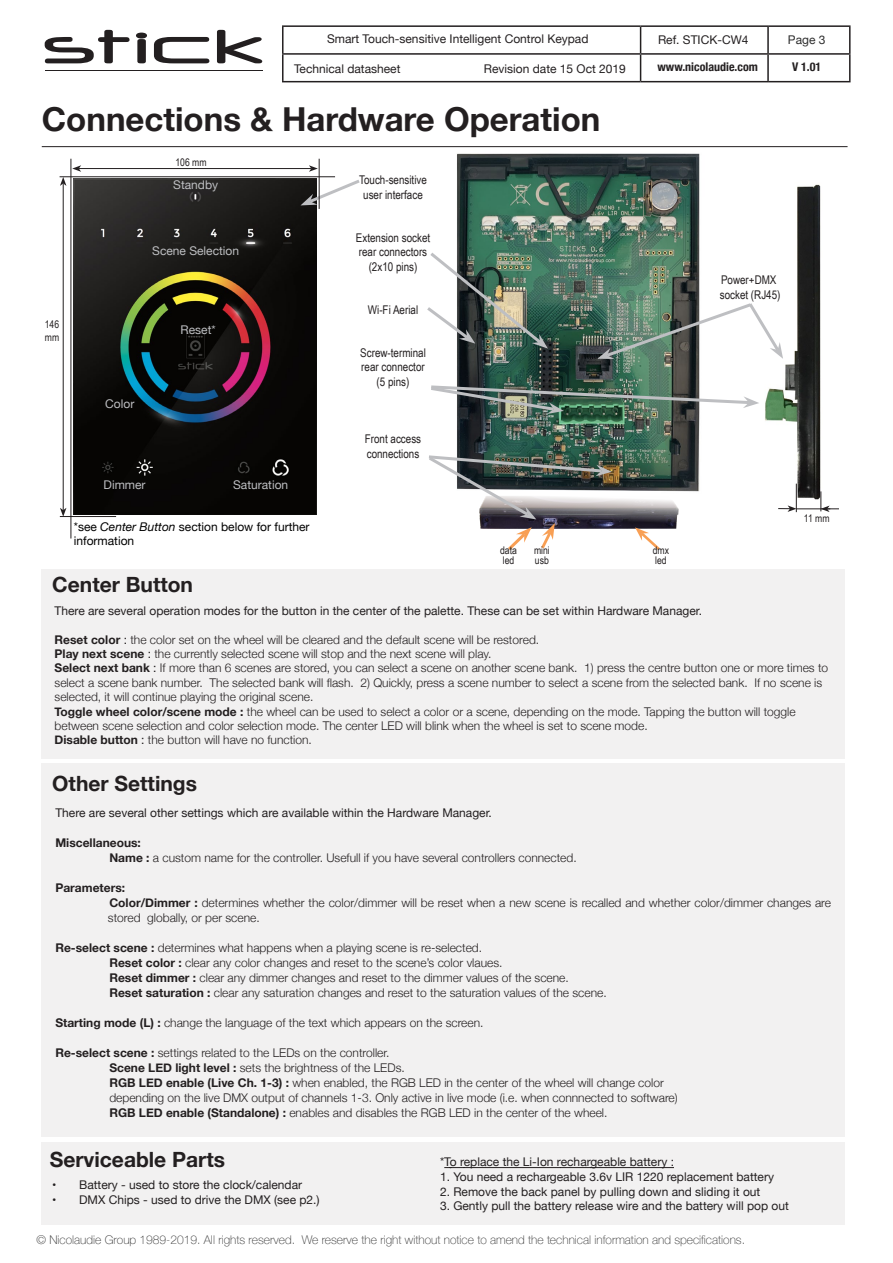
<style>
.page{position:relative;width:893px;height:1263px;background:#fff}
.page>*{position:absolute;margin:0;border:0;box-sizing:border-box;transform-origin:0 0}
.t1{font:700 33px "Helvetica Neue";color:#231f20}
.t2{font:700 21px "Helvetica Neue";color:#231f20}
.t3{font:300 12px/15px "Helvetica Neue";color:#231f20}
.t4{font:12px "Helvetica Neue";color:#231f20}
.t5{font:12px/14.4px "Arial Narrow";color:#231f20;text-align:center}
.t6{font:100 12px "Helvetica Neue";color:#2e2e2e}
.t7{font:12px/14.4px "Helvetica Neue";color:#000}
.t8{font:12px "Helvetica Neue";color:#bebfc2}
.t9{font:700 condensed 12px "Helvetica Neue";color:#231f20}
.t10{font:12px "Helvetica Neue";color:#2e2e2e}
.t11{font:10.5px/10.5px "Arial Narrow";color:#231f20}
.s1{font-style:inherit}
.s2{font-style:italic}
.s3{font-weight:700}
.s4{font-weight:400}
</style>
<div class="page">
<hr style="left:45px;top:71px;width:217px;height:1px;background:#231f20">
<svg style="left:45px;top:30px;width:85px;height:33px"></svg>
<svg style="left:136px;top:33px;width:11px;height:30px"></svg>
<svg style="left:154px;top:37px;width:55px;height:26px"></svg>
<svg style="left:217px;top:30px;width:45px;height:33px"></svg>
<hr style="left:282px;top:25px;width:359px;height:2px;background:#231f20">
<hr style="left:282px;top:27px;width:2px;height:26px;background:#231f20">
<hr style="left:641px;top:25px;width:127px;height:2px;background:#231f20">
<hr style="left:768px;top:25px;width:82px;height:2px;background:#231f20">
<hr style="left:767px;top:27px;width:2px;height:26px;background:#231f20">
<hr style="left:282px;top:53px;width:359px;height:2px;background:#231f20">
<hr style="left:282px;top:55px;width:2px;height:26px;background:#231f20">
<hr style="left:641px;top:53px;width:127px;height:2px;background:#231f20">
<svg style="left:640px;top:27px;width:1px;height:54px"></svg>
<hr style="left:768px;top:53px;width:82px;height:2px;background:#231f20">
<hr style="left:767px;top:55px;width:2px;height:26px;background:#231f20">
<svg style="left:849px;top:27px;width:1px;height:54px"></svg>
<hr style="left:282px;top:81px;width:359px;height:1px;background:#231f20">
<hr style="left:641px;top:81px;width:127px;height:1px;background:#231f20">
<hr style="left:768px;top:81px;width:82px;height:1px;background:#231f20">
<div style="left:42px;top:569px;width:803px;height:189px;background:#f2f1f1"></div>
<div style="left:42px;top:763px;width:803px;height:374px;background:#f2f1f1"></div>
<img style="left:612px;top:499px;width:67px;height:30px">
<img style="left:440px;top:147px;width:276px;height:345px">
<img style="left:765px;top:184px;width:56px;height:320px">
<img style="left:74px;top:178px;width:243px;height:337px">
<hr style="left:796px;top:509px;width:34px;height:1px;background:#231f20">
<svg style="left:821px;top:491px;width:18px;height:21px"></svg>
<svg style="left:778px;top:484px;width:19px;height:28px"></svg>
<hr style="left:79px;top:168px;width:232px;height:1px;background:#231f20">
<svg style="left:72px;top:165px;width:9px;height:7px"></svg>
<hr style="left:63px;top:183px;width:1px;height:327px;background:#231f20">
<svg style="left:60px;top:177px;width:6px;height:9px"></svg>
<svg style="left:60px;top:508px;width:6px;height:8px"></svg>
<svg style="left:300px;top:165px;width:60px;height:40px"></svg>
<svg style="left:635px;top:527px;width:28px;height:23px"></svg>
<img style="left:431px;top:384px;width:328px;height:30px">
<hr style="left:319px;top:159px;width:1px;height:50px;background:#231f20">
<hr style="left:71px;top:159px;width:1px;height:379px;background:#231f20">
<hr style="left:60px;top:176px;width:275px;height:1px;background:#231f20">
<hr style="left:60px;top:516px;width:56px;height:1px;background:#231f20">
<img style="left:429px;top:454px;width:183px;height:96px">
<hr style="left:42px;top:146px;width:806px;height:1px;background:#231f20">
<svg style="left:597px;top:300px;width:186px;height:59px"></svg>
<img style="left:427px;top:250px;width:121px;height:99px">
<div style="left:42px;top:1142px;width:803px;height:82px;background:#f2f1f1"></div>
<hr style="left:444px;top:1167px;width:230px;height:1px;background:#231f20">
<p class="t4" style="left:327px;top:30px;width:263px">S<span class="s1">mart</span> Touch-sensitive Intelligent Control Keypad</p>
<p class="t4" style="left:658px;top:31px;width:92px">Ref. STICK-CW4</p>
<p class="t4" style="left:294px;top:60px;width:108px">Technical datasheet</p>
<p class="t4" style="left:484px;top:60px;width:144px">Revision date 15 Oct 2019</p>
<p class="t9" style="left:657px;top:57px;width:102px">www.nicolaudie.com</p>
<p class="t10" style="left:788px;top:31px;width:39px">Page 3</p>
<p class="t9" style="left:792px;top:57px;width:31px">V 1.01</p>
<p class="t1" style="left:42px;top:93px;width:560px">Connections &amp; Hardware Operation</p>
<p class="t11" style="left:175px;top:156px;width:33px">106 mm</p>
<p class="t8" style="left:173px;top:176px;width:46px">Standby</p>
<p class="t11" style="left:45px;top:318px;width:16px;line-height:12.6px">146 mm</p>
<p class="t8" style="left:152px;top:242px;width:88px">Scene Selection</p>
<p class="t8" style="left:105px;top:395px;width:31px">Color</p>
<p class="t8" style="left:181px;top:321px;width:37px">Reset*</p>
<p class="t8" style="left:104px;top:476px;width:44px">Dimmer</p>
<p class="t8" style="left:233px;top:476px;width:57px">Saturation</p>
<p class="t7" style="left:74px;top:520px;width:237px">*see <span class="s2">Center Button</span> section below for further information</p>
<p class="t2" style="left:52px;top:568px;width:142px">Center Button</p>
<p class="t5" style="left:359px;top:172px;width:69px">Touch-sensitive user interface</p>
<p class="t5" style="left:356px;top:230px;width:76px">Extension socket rear connectors (2x10 pins)</p>
<p class="t5" style="left:368px;top:302px;width:52px">Wi-Fi Aerial</p>
<p class="t5" style="left:360px;top:345px;width:67px">Screw-terminal rear connector (5 pins)</p>
<p class="t5" style="left:365px;top:432px;width:58px;text-align:left">Front access connections</p>
<p class="t11" style="left:500px;top:544px;width:18px">data led</p>
<p class="t11" style="left:534px;top:544px;width:17px">mini usb</p>
<p class="t11" style="left:653px;top:544px;width:18px">dmx led</p>
<p class="t5" style="left:720px;top:272px;width:62px;text-align:left">Power+DMX socket (RJ45)</p>
<p class="t11" style="left:804px;top:513px;width:27px">11 mm</p>
<p class="t4" style="left:55px;top:602px;width:649px">There are several operation modes for the button in the center of the palette. These can be set within Hardware Manager.</p>
<p class="t3" style="left:55px;top:631px;width:775px;line-height:14.4px"><span class="s3">Reset color</span> <span class="s4">:</span> the color set on the wheel will be cleared and the default scene will be restored.<br><span class="s3">Play next scene</span> <span class="s4">:</span> the currently selected scene will stop and the next scene will play.<br><span class="s3">Select next bank</span> <span class="s4">:</span> If more than 6 scenes are stored, you can select a scene on another scene bank. 1) press the centre button one or more times to select a scene bank number. The selected bank will flash. 2) Quickly, press a scene number to select a scene from the selected bank. If no scene is selected, it will continue playing the original scene.<br><span class="s3">Toggle wheel color/scene mode :</span> the wheel can be used to select a color or a scene, depending on the mode. Tapping the button will toggle between scene selection and color selection mode. The center LED will blink when the wheel is set to scene mode.<br><span class="s3">Disable button</span> <span class="s4">:</span> the button will have no function.</p>
<p class="t2" style="left:52px;top:767px;width:146px">Other Settings</p>
<p class="t4" style="left:55px;top:804px;width:438px">There are several other settings which are available within the Hardware Manager.</p>
<p class="t3" style="left:109px;top:835px;width:469px;text-indent:-54px"><span class="s3">Miscellaneous:<br>Name :</span> a custom name for the controller. Usefull if you have several controllers connected.</p>
<p class="t3" style="left:108px;top:880px;width:725px;text-indent:-52px"><span class="s3">Parameters:<br>Color/Dimmer :</span> determines whether the color/dimmer will be reset when a new scene is recalled and whether color/dimmer changes are stored globally, or per scene.</p>
<p class="t3" style="left:109px;top:940px;width:499px;text-indent:-54px"><span class="s3">Re-select scene :</span> determines what happens when a playing scene is re-selected.<br><span class="s3">Reset color :</span> clear any color changes and reset to the scene’s color vlaues.<br><span class="s3">Reset dimmer :</span> clear any dimmer changes and reset to the dimmer values of the scene.<br><span class="s3">Reset saturation :</span> clear any saturation changes and reset to the saturation values of the scene.</p>
<p class="t3" style="left:55px;top:1015px;width:430px"><span class="s3">Starting mode (L) :</span> change the language of the text which appears on the screen.</p>
<p class="t3" style="left:109px;top:1045px;width:570px;text-indent:-54px"><span class="s3">Re-select scene :</span> settings related to the LEDs on the controller.<br><span class="s3">Scene LED light level :</span> sets the brightness of the LEDs.<br><span class="s3">RGB LED enable (Live Ch. 1-3) :</span> when enabled, the RGB LED in the center of the wheel will change color depending on the live DMX output of channels 1-3. Only active in live mode (i.e. when connnected to software)<br><span class="s3">RGB LED enable (Standalone) :</span> enables and disables the RGB LED in the center of the wheel.</p>
<p class="t2" style="left:50px;top:1143px;width:177px">Serviceable Parts</p>
<p class="t4" style="left:440px;top:1153px;width:235px">*To replace the Li-Ion rechargeable battery :</p>
<p class="t4" style="left:440px;top:1168px;width:335px">1. You need a rechargeable 3.6v LIR 1220 replacement battery</p>
<p class="t4" style="left:440px;top:1183px;width:322px">2. Remove the back panel by pulling down and sliding it out</p>
<p class="t4" style="left:440px;top:1197px;width:350px">3. Gently pull the battery release wire and the battery will pop out</p>
<p class="t4" style="left:52px;top:1176px;width:251px">• Battery - used to store the clock/calendar</p>
<p class="t4" style="left:52px;top:1191px;width:269px">• DMX Chips - used to drive the DMX (see p2.)</p>
<p class="t6" style="left:36px;top:1231px;width:710px">© Nicolaudie Group 1989-2019. All rights reserved. We reserve the right without notice to amend the technical information and specifications.</p>
</div>
